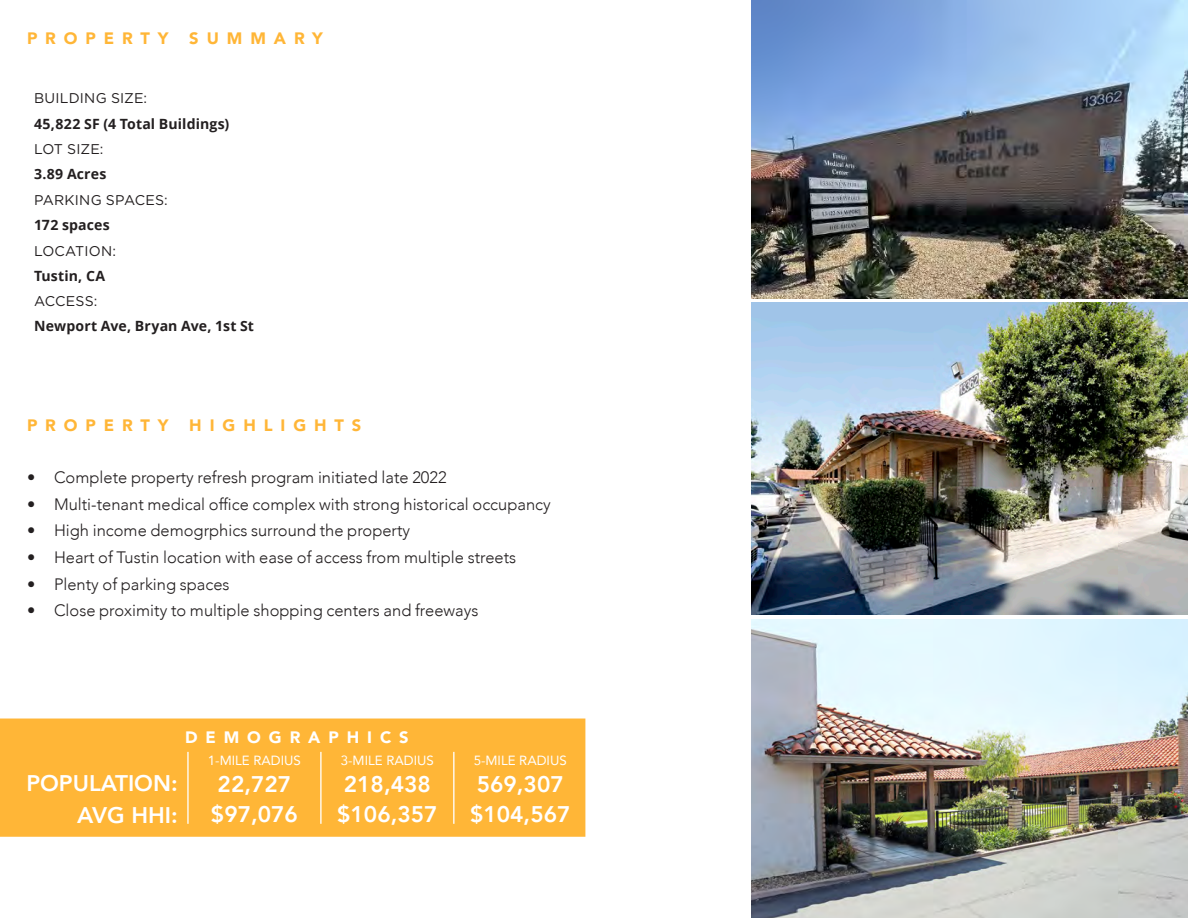
<style>
.page{position:relative;width:1188px;height:918px;background:#fff}
.page>*{position:absolute;margin:0;border:0;box-sizing:border-box;transform-origin:0 0}
.Specifications{font:800 22.65px "Avenir";color:#fff}
.t1{font:300 16.5px "Avenir";color:#231f20}
.FINAL_PAGE_HEADERS{font:900 16.5px "Avenir";letter-spacing:.48em;color:#ffb637}
.FINAL_PAGE_HEADERS-2{font:900 16.5px "Avenir";letter-spacing:.48em;color:#fff}
.Tablebody{font:700 14.1px "Open Sans";letter-spacing:.01em;color:#231f20}
.Tablebody-2{font:14.1px "Gotham HTF";letter-spacing:.015em;color:#231f20}
.Specifications-2{font:13.35px "Avenir";color:#fff}
</style>
<div class="page">
<div style="left:0;top:719px;width:585px;height:118px;background:#ffb637"></div>
<hr style="left:187px;top:752px;width:2px;height:72px;background:#fff">
<hr style="left:320px;top:752px;width:2px;height:72px;background:#fff">
<hr style="left:453px;top:752px;width:2px;height:72px;background:#fff">
<img style="left:751px;top:0;width:437px;height:299px">
<img style="left:751px;top:302px;width:437px;height:312px">
<img style="left:751px;top:619px;width:437px;height:299px">
<p class="FINAL_PAGE_HEADERS" style="left:27px;top:24px;width:143px">PROPERTY</p>
<p class="FINAL_PAGE_HEADERS" style="left:189px;top:24px;width:135px">SUMMARY</p>
<p class="Tablebody-2" style="left:34px;top:91px;width:115px">BUILDING SIZE:</p>
<p class="Tablebody" style="left:34px;top:114px;width:197px">45,822 SF (4 Total Buildings)</p>
<p class="Tablebody-2" style="left:34px;top:141px;width:71px">LOT SIZE:</p>
<p class="Tablebody" style="left:34px;top:164px;width:74px">3.89 Acres</p>
<p class="Tablebody-2" style="left:34px;top:192px;width:135px">PARKING SPACES:</p>
<p class="Tablebody" style="left:34px;top:215px;width:77px">172 spaces</p>
<p class="Tablebody-2" style="left:34px;top:243px;width:84px">LOCATION:</p>
<p class="Tablebody" style="left:34px;top:266px;width:73px">Tustin, CA</p>
<p class="Tablebody-2" style="left:34px;top:293px;width:65px">ACCESS:</p>
<p class="Tablebody" style="left:34px;top:315px;width:222px">Newport Ave, Bryan Ave, 1st St</p>
<p class="FINAL_PAGE_HEADERS" style="left:27px;top:411px;width:143px">PROPERTY</p>
<p class="FINAL_PAGE_HEADERS" style="left:189px;top:411px;width:174px">HIGHLIGHTS</p>
<p class="t1" style="left:27px;top:468px;width:421px">• Complete property refresh program initiated late 2022</p>
<p class="t1" style="left:27px;top:494px;width:525px">• Multi-tenant medical office complex with strong historical occupancy</p>
<p class="t1" style="left:27px;top:521px;width:385px">• High income demogrphics surround the property</p>
<p class="t1" style="left:27px;top:548px;width:491px">• Heart of Tustin location with ease of access from multiple streets</p>
<p class="t1" style="left:27px;top:574px;width:204px">• Plenty of parking spaces</p>
<p class="t1" style="left:27px;top:601px;width:453px">• Close proximity to multiple shopping centers and freeways</p>
<p class="Specifications" style="left:26px;top:765px;width:153px">POPULATION:</p>
<p class="Specifications" style="left:77px;top:797px;width:102px">AVG HHI:</p>
<p class="FINAL_PAGE_HEADERS-2" style="left:185px;top:723px;width:225px">DEMOGRAPHICS</p>
<p class="Specifications-2" style="left:208px;top:750px;width:95px">1-MILE RADIUS</p>
<p class="Specifications" style="left:218px;top:767px;width:75px">22,727</p>
<p class="Specifications" style="left:211px;top:797px;width:88px">$97,076</p>
<p class="Specifications-2" style="left:341px;top:750px;width:95px">3-MILE RADIUS</p>
<p class="Specifications" style="left:344px;top:767px;width:88px">218,438</p>
<p class="Specifications" style="left:337px;top:797px;width:102px">$106,357</p>
<p class="Specifications-2" style="left:474px;top:750px;width:95px">5-MILE RADIUS</p>
<p class="Specifications" style="left:477px;top:767px;width:88px">569,307</p>
<p class="Specifications" style="left:470px;top:797px;width:102px">$104,567</p>
</div>
